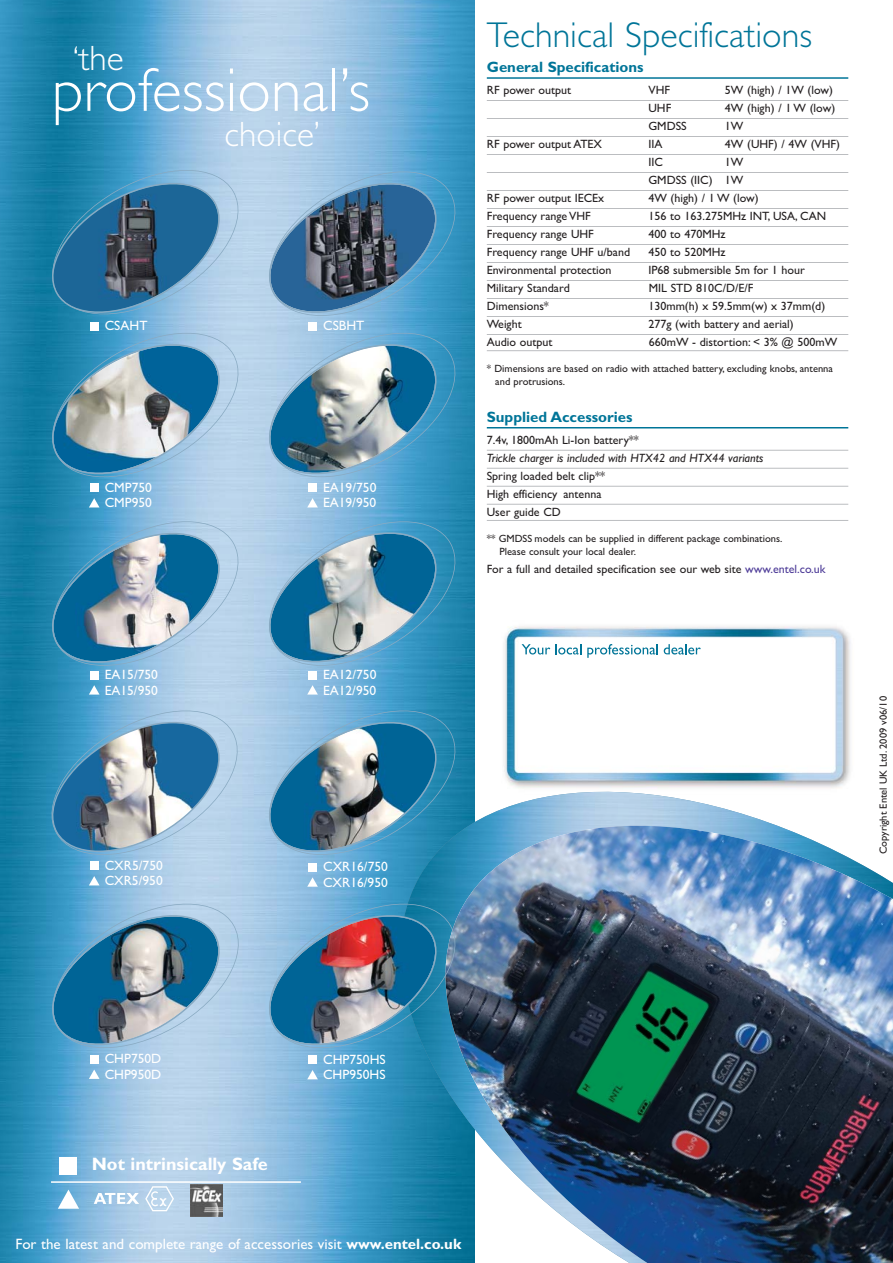
<style>
.page{position:relative;width:893px;height:1263px;background:#fff}
.page>*{position:absolute;margin:0;border:0;box-sizing:border-box;transform-origin:0 0}
.t1{font:300 62.1px "Gill Sans";color:#fff}
.t2{font:300 36px "Gill Sans";color:#007598}
.t3{font:300 35.25px "Gill Sans";color:#fff}
.t4{font:700 18px "Gill Sans";color:#fff}
.t5{font:15px "Gill Sans";color:#fff}
.t6{font:700 15px "Gill Sans";color:#007598}
.t7{font:13.5px/15.5px "Gill Sans";color:#fff}
.t8{font:12px/18px "Gill Sans";color:#231f20;text-align:right}
.t9{font:italic 12px "Gill Sans";color:#231f20}
.t10{font:10.5px/12.6px "Gill Sans";color:#231f20}
.s1{color:#4e3c98}
.s2{font-weight:700}
</style>
<div class="page">
<hr style="left:487px;top:77px;width:361px;height:2px;background:#007598">
<hr style="left:487px;top:100px;width:361px;height:1px;background:#bbbdc0">
<hr style="left:487px;top:118px;width:361px;height:1px;background:#bbbdc0">
<hr style="left:487px;top:136px;width:361px;height:1px;background:#bbbdc0">
<hr style="left:487px;top:154px;width:361px;height:1px;background:#bbbdc0">
<hr style="left:487px;top:172px;width:361px;height:1px;background:#bbbdc0">
<hr style="left:487px;top:190px;width:361px;height:1px;background:#bbbdc0">
<hr style="left:487px;top:208px;width:361px;height:1px;background:#bbbdc0">
<hr style="left:487px;top:226px;width:361px;height:1px;background:#bbbdc0">
<hr style="left:487px;top:244px;width:361px;height:1px;background:#bbbdc0">
<hr style="left:487px;top:262px;width:361px;height:1px;background:#bbbdc0">
<hr style="left:487px;top:280px;width:361px;height:1px;background:#bbbdc0">
<hr style="left:487px;top:298px;width:361px;height:1px;background:#bbbdc0">
<hr style="left:487px;top:316px;width:361px;height:1px;background:#bbbdc0">
<hr style="left:487px;top:334px;width:361px;height:1px;background:#bbbdc0">
<hr style="left:487px;top:350px;width:361px;height:1px;background:#bbbdc0">
<hr style="left:487px;top:427px;width:361px;height:2px;background:#007598">
<hr style="left:487px;top:450px;width:361px;height:1px;background:#bbbdc0">
<hr style="left:487px;top:468px;width:361px;height:1px;background:#bbbdc0">
<hr style="left:487px;top:486px;width:361px;height:1px;background:#bbbdc0">
<hr style="left:487px;top:504px;width:361px;height:1px;background:#bbbdc0">
<hr style="left:487px;top:520px;width:361px;height:1px;background:#bbbdc0">
<img style="left:504px;top:626px;width:347px;height:138px">
<svg style="left:522px;top:644px;width:59px;height:11px"></svg>
<svg style="left:587px;top:644px;width:71px;height:14px"></svg>
<svg style="left:664px;top:644px;width:37px;height:11px"></svg>
<img style="left:0;top:0;width:475px;height:1263px">
<svg style="left:356px;top:764px;width:494px;height:499px"></svg>
<img style="left:391px;top:782px;width:459px;height:481px">
<img style="left:403px;top:799px;width:489px;height:464px">
<svg style="left:41px;top:163px;width:209px;height:321px;background:#6198b7"></svg>
<svg style="left:258px;top:164px;width:209px;height:320px;background:#6296b5"></svg>
<svg style="left:41px;top:514px;width:209px;height:159px;background:#71a5c3"></svg>
<svg style="left:258px;top:514px;width:209px;height:159px;background:#629fbe"></svg>
<svg style="left:40px;top:703px;width:209px;height:159px;background:#87bbda"></svg>
<img style="left:53px;top:723px;width:165px;height:128px">
<svg style="left:258px;top:703px;width:209px;height:159px;background:#5493b4"></svg>
<svg style="left:41px;top:897px;width:209px;height:158px;background:#6d9fbd"></svg>
<img style="left:258px;top:897px;width:209px;height:158px">
<hr style="left:51px;top:1181px;width:250px;height:2px;background:#fff">
<svg style="left:94px;top:1193px;width:45px;height:11px"></svg>
<svg style="left:145px;top:1186px;width:29px;height:25px"></svg>
<div style="left:59px;top:1158px;width:17px;height:17px;background:#fff"></div>
<svg style="left:58px;top:1190px;width:21px;height:19px"></svg>
<svg style="left:89px;top:1070px;width:11px;height:9px"></svg>
<div style="left:90px;top:1055px;width:8px;height:8px;background:#fff"></div>
<div style="left:90px;top:322px;width:8px;height:8px;background:#fff"></div>
<div style="left:308px;top:322px;width:9px;height:8px;background:#fff"></div>
<svg style="left:89px;top:498px;width:11px;height:9px"></svg>
<div style="left:90px;top:484px;width:8px;height:8px;background:#fff"></div>
<svg style="left:307px;top:498px;width:11px;height:9px"></svg>
<div style="left:308px;top:484px;width:9px;height:8px;background:#fff"></div>
<svg style="left:89px;top:685px;width:11px;height:10px"></svg>
<div style="left:90px;top:671px;width:8px;height:8px;background:#fff"></div>
<div style="left:308px;top:671px;width:9px;height:8px;background:#fff"></div>
<svg style="left:307px;top:685px;width:11px;height:10px"></svg>
<svg style="left:89px;top:876px;width:11px;height:9px"></svg>
<div style="left:90px;top:862px;width:8px;height:8px;background:#fff"></div>
<svg style="left:307px;top:1070px;width:11px;height:9px"></svg>
<div style="left:308px;top:1056px;width:9px;height:8px;background:#fff"></div>
<svg style="left:307px;top:877px;width:11px;height:10px"></svg>
<div style="left:308px;top:863px;width:9px;height:8px;background:#fff"></div>
<img style="left:190px;top:1185px;width:32px;height:32px">
<h3 class="t3" style="left:73px;top:46px;width:53px">‘the</h3>
<h1 class="t1" style="left:52px;top:68px;width:320px">professional’s</h1>
<h3 class="t3" style="left:224px;top:122px;width:97px">choice’</h3>
<p class="t7" style="left:105px;top:320px;width:44px">CSAHT</p>
<p class="t7" style="left:323px;top:320px;width:43px">CSBHT</p>
<p class="t7" style="left:105px;top:481px;width:49px">CMP750<br>CMP950</p>
<p class="t7" style="left:323px;top:481px;width:55px">EA19/750<br>EA19/950</p>
<p class="t7" style="left:105px;top:668px;width:55px">EA15/750<br>EA15/950</p>
<p class="t7" style="left:323px;top:668px;width:55px">EA12/750<br>EA12/950</p>
<p class="t7" style="left:105px;top:859px;width:60px">CXR5/750<br>CXR5/950</p>
<p class="t7" style="left:323px;top:860px;width:66px">CXR16/750<br>CXR16/950</p>
<h2 class="t2" style="left:487px;top:22px;width:327px">Technical Specifications</h2>
<p class="t6" style="left:487px;top:62px;width:158px">General Specifications</p>
<p class="t8" style="left:487px;top:83px;width:86px">RF power output</p>
<p class="t8" style="left:648px;top:83px;width:23px">VHF</p>
<p class="t8" style="left:725px;top:83px;width:110px">5W (high) / 1W (low)</p>
<p class="t8" style="left:648px;top:101px;width:24px">UHF</p>
<p class="t8" style="left:725px;top:101px;width:112px">4W (high) / 1 W (low)</p>
<p class="t8" style="left:648px;top:119px;width:40px">GMDSS</p>
<p class="t8" style="left:725px;top:119px;width:20px">1W</p>
<p class="t8" style="left:487px;top:137px;width:117px">RF power output ATEX</p>
<p class="t8" style="left:648px;top:137px;width:16px">IIA</p>
<p class="t8" style="left:725px;top:137px;width:117px">4W (UHF) / 4W (VHF)</p>
<p class="t8" style="left:648px;top:155px;width:16px">IIC</p>
<p class="t8" style="left:648px;top:155px;width:97px">1W<br>GMDSS (IIC) 1W</p>
<p class="t8" style="left:487px;top:191px;width:119px">RF power output IECEx</p>
<p class="t8" style="left:648px;top:191px;width:112px">4W (high) / 1 W (low)</p>
<p class="t8" style="left:487px;top:209px;width:106px">Frequency range VHF</p>
<p class="t8" style="left:648px;top:209px;width:179px">156 to 163.275MHz INT, USA, CAN</p>
<p class="t8" style="left:487px;top:227px;width:109px">Frequency range UHF</p>
<p class="t8" style="left:648px;top:227px;width:79px">400 to 470MHz</p>
<p class="t8" style="left:487px;top:245px;width:145px">Frequency range UHF u/band</p>
<p class="t8" style="left:648px;top:245px;width:79px">450 to 520MHz</p>
<p class="t8" style="left:487px;top:263px;width:126px">Environmental protection</p>
<p class="t8" style="left:648px;top:263px;width:158px">IP68 submersible 5m for 1 hour</p>
<p class="t8" style="left:487px;top:281px;width:84px">Military Standard</p>
<p class="t8" style="left:649px;top:281px;width:106px">MIL STD 810C/D/E/F</p>
<p class="t8" style="left:487px;top:299px;width:64px">Dimensions*</p>
<p class="t8" style="left:648px;top:299px;width:178px">130mm(h) x 59.5mm(w) x 37mm(d)</p>
<p class="t8" style="left:487px;top:317px;width:36px">Weight</p>
<p class="t8" style="left:648px;top:317px;width:147px">277g (with battery and aerial)</p>
<p class="t8" style="left:487px;top:335px;width:67px">Audio output</p>
<p class="t8" style="left:649px;top:335px;width:190px">660mW - distortion: &lt; 3% @ 500mW</p>
<p class="t10" style="left:495px;top:364px;width:339px;text-indent:-9px">* Dimensions are based on radio with attached battery, excluding knobs, antenna and protrusions.</p>
<p class="t6" style="left:487px;top:412px;width:147px">Supplied Accessories</p>
<p class="t8" style="left:487px;top:432px;width:154px">7.4v, 1800mAh Li-Ion battery**</p>
<p class="t9" style="left:487px;top:454px;width:278px">Trickle charger is included with HTX42 and HTX44 variants</p>
<p class="t8" style="left:487px;top:468px;width:120px;text-align:left">Spring loaded belt clip**<br>High efficiency antenna<br>User guide CD</p>
<p class="t10" style="left:499px;top:533px;width:284px;text-indent:-13px">** GMDSS models can be supplied in different package combinations.<br>Please consult your local dealer.</p>
<p class="t8" style="left:487px;top:561px;width:340px">For a full and detailed specification see our web site <span class="s1">www.entel.co.uk</span></p>
<p class="t10" style="left:878px;top:854px;width:159px;rotate:-90deg">Copyright Entel UK Ltd. 2009 v06/10</p>
<p class="t7" style="left:105px;top:1053px;width:58px">CHP750D<br>CHP950D</p>
<h3 class="t4" style="left:92px;top:1157px;width:177px">Not intrinsically Safe</h3>
<p class="t7" style="left:323px;top:1053px;width:64px">CHP750HS<br>CHP950HS</p>
<p class="t5" style="left:16px;top:1239px;width:447px">For the latest and complete range of accessories visit <span class="s2">www.entel.co.uk</span></p>
</div>
